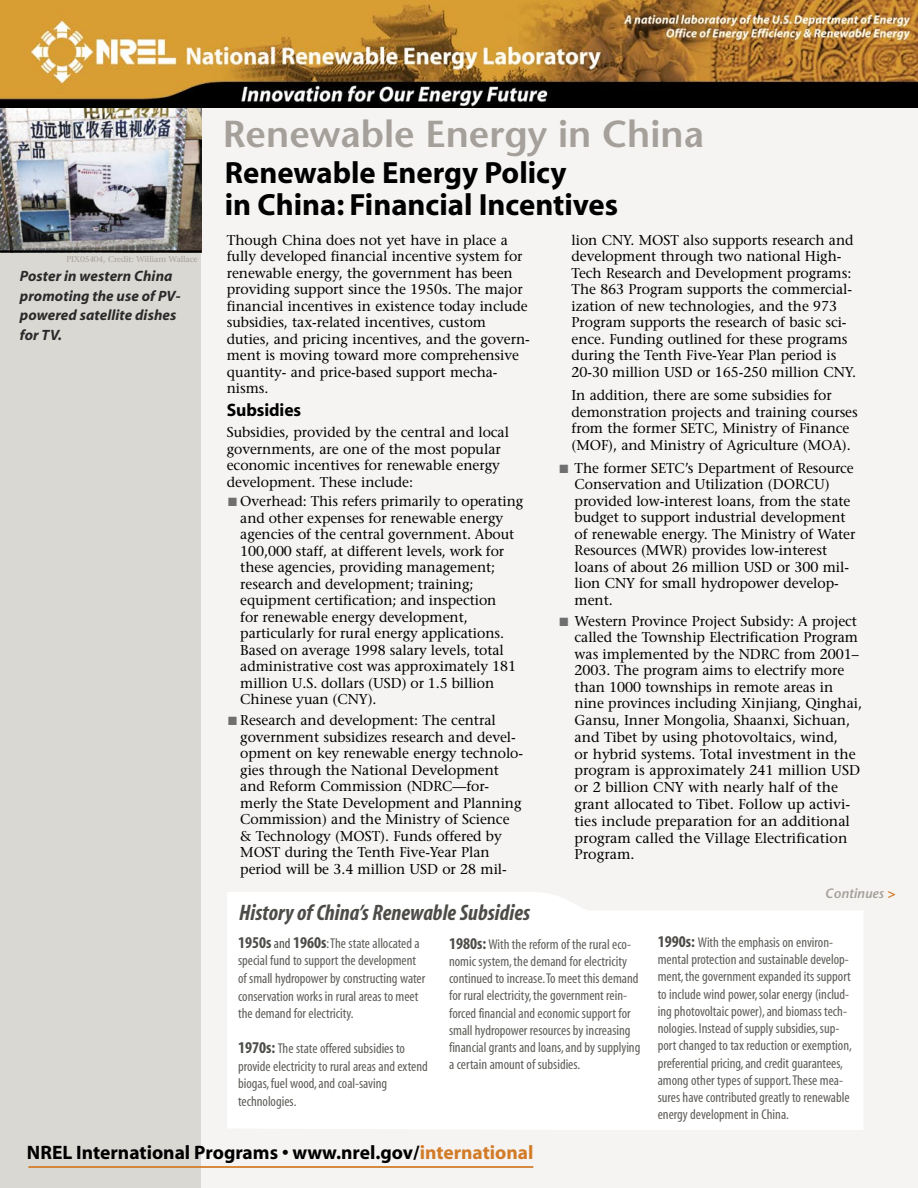
<style>
.page{position:relative;width:918px;height:1188px;background:#fff}
.page>*{position:absolute;margin:0;border:0;box-sizing:border-box;transform-origin:0 0}
.t1{font:600 37.5px "Stone Sans";color:#a5a099}
.t2{font:700 30.75px/32.1px "Myriad";color:#000}
.t3{font:italic 700 condensed 22.5px "Myriad";color:#4d4c48}
.t4{font:700 19.5px "Myriad";color:#000}
.heading_3{font:700 18px "Myriad";letter-spacing:-.005em;color:#000}
.t5{font:italic 700 15px/19.5px "Myriad";letter-spacing:.005em;color:#2a2a2a}
.Body_Text{font:14.25px/16.5px "Stone Serif";letter-spacing:-.005em;color:#000}
.Body_Text-2{font:condensed 14.25px/17.2px "Myriad";color:#605e5a}
.t6{font:italic 600 13.5px "Stone Sans";color:#a5a099}
.t7{font:8.4px "Stone Serif";letter-spacing:-.02em;color:#a5a099}
.s1{color:#6f6f6f}
.s2{font-weight:700;font-size:16.5px;color:#4d4c48}
.s3{color:#4d4c48}
.s4{font-weight:700;font-style:normal;color:#d27b27}
.s5{color:#d27b27}
</style>
<div class="page">
<div style="left:0;top:99px;width:918px;height:1089px;background:#f5f4f3"></div>
<div style="left:0;top:99px;width:201px;height:1089px;background:#dad8d3"></div>
<hr style="left:28px;top:1166px;width:505px;height:2px;background:#d27b27">
<img style="left:0;top:108px;width:201px;height:142px">
<hr style="left:0;top:250px;width:201px;height:2px;background:#000">
<div style="left:228px;top:892px;width:635px;height:238px;background:#fff"></div>
<img style="left:0;top:0;width:918px;height:108px">
<p class="t7" style="left:66px;top:254px;width:133px">PIX05404, Credit: William Wallace</p>
<p class="t5" style="left:20px;top:267px;width:162px">Poster in western China promoting the use of PV&shy;powered satellite dishes for TV.</p>
<p class="t1" style="left:223px;top:111px;width:483px">Renewable Energy in China</p>
<p class="t2" style="left:225px;top:158px;width:395px">Renewable Energy Policy<br>in China: Financial Incentives</p>
<p class="Body_Text" style="left:227px;top:231px;width:304px">Though China does not yet have in place a fully developed financial incentive system for renewable energy, the government has been providing support since the 1950s. The major financial incentives in existence today include subsidies, tax-related incentives, custom duties, and pricing incentives, and the govern&shy;ment is moving toward more comprehensive quantity- and price-based support mecha&shy;nisms.</p>
<p class="heading_3" style="left:227px;top:401px;width:76px">Subsidies</p>
<p class="Body_Text" style="left:227px;top:424px;width:284px">Subsidies, provided by the central and local governments, are one of the most popular economic incentives for renewable energy development. These include:</p>
<p class="Body_Text" style="left:240px;top:493px;width:285px;text-indent:-12px"><span class="s1">■</span> Overhead: This refers primarily to operating and other expenses for renewable energy agencies of the central government. About 100,000 staff, at different levels, work for these agencies, providing management; research and development; training; equipment certification; and inspection<br>for renewable energy development, particularly for rural energy applications.<br>Based on average 1998 salary levels, total administrative cost was approximately 181 million U.S. dollars (USD) or 1.5 billion Chinese yuan (CNY).</p>
<p class="Body_Text" style="left:240px;top:712px;width:284px;text-indent:-12px"><span class="s1">■</span> Research and development: The central government subsidizes research and devel&shy;opment on key renewable energy technolo&shy;gies through the National Development and Reform Commission (NDRC—for&shy;merly the State Development and Planning Commission) and the Ministry of Science &amp; Technology (MOST). Funds offered by MOST during the Tenth Five-Year Plan period will be 3.4 million USD or 28 mil-</p>
<p class="Body_Text" style="left:572px;top:232px;width:286px">lion CNY. MOST also supports research and development through two national High-Tech Research and Development programs:<br>The 863 Program supports the commercial&shy;ization of new technologies, and the 973<br>Program supports the research of basic sci&shy;ence. Funding outlined for these programs during the Tenth Five-Year Plan period is 20-30 million USD or 165-250 million CNY.</p>
<p class="Body_Text" style="left:572px;top:387px;width:288px">In addition, there are some subsidies for demonstration projects and training courses from the former SETC, Ministry of Finance (MOF), and Ministry of Agriculture (MOA).</p>
<p class="Body_Text" style="left:575px;top:460px;width:282px;text-indent:-15px"><span class="s1">■</span> The former SETC’s Department of Resource Conservation and Utilization (DORCU) provided low-interest loans, from the state budget to support industrial development of renewable energy. The Ministry of Water Resources (MWR) provides low-interest loans of about 26 million USD or 300 mil&shy;lion CNY for small hydropower develop&shy;ment.</p>
<p class="Body_Text" style="left:575px;top:612px;width:289px;text-indent:-15px"><span class="s1">■</span> Western Province Project Subsidy: A project called the Township Electrification Program was implemented by the NDRC from 2001– 2003. The program aims to electrify more than 1000 townships in remote areas in nine provinces including Xinjiang, Qinghai, Gansu, Inner Mongolia, Shaanxi, Sichuan, and Tibet by using photovoltaics, wind,<br>or hybrid systems. Total investment in the program is approximately 241 million USD or 2 billion CNY with nearly half of the grant allocated to Tibet. Follow up activi&shy;ties include preparation for an additional program called the Village Electrification Program.</p>
<p class="t3" style="left:239px;top:901px;width:293px">History of China’s Renewable Subsidies</p>
<p class="Body_Text-2" style="left:238px;top:935px;width:189px"><span class="s2">1950s</span> <span class="s3">and</span> <span class="s2">1960s</span><span class="s3">:</span> The state allocated a special fund to support the development of small hydropower by constructing water conservation works in rural areas to meet the demand for electricity.</p>
<p class="Body_Text-2" style="left:238px;top:1040px;width:191px"><span class="s2">1970s:</span> The state offered subsidies to provide electricity to rural areas and extend biogas, fuel wood, and coal-saving technologies.</p>
<p class="Body_Text-2" style="left:449px;top:936px;width:193px"><span class="s2">1980s:</span>With the reform of the rural eco&shy;nomic system, the demand for electricity continued to increase. To meet this demand for rural electricity, the government rein&shy;forced financial and economic support for small hydropower resources by increasing financial grants and loans, and by supplying a certain amount of subsidies.</p>
<p class="t6" style="left:825px;top:885px;width:73px">Continues <span class="s4">&gt;</span></p>
<p class="Body_Text-2" style="left:658px;top:934px;width:196px"><span class="s2">1990s:</span> With the emphasis on environ&shy;mental protection and sustainable develop&shy;ment, the government expanded its support to include wind power, solar energy (includ&shy;ing photovoltaic power), and biomass tech&shy;nologies. Instead of supply subsidies, sup&shy;port changed to tax reduction or exemption, preferential pricing, and credit guarantees, among other types of support. These mea&shy;sures have contributed greatly to renewable energy development in China.</p>
<p class="t4" style="left:27px;top:1143px;width:508px">NREL International Programs • www.nrel.gov/<span class="s5">international</span></p>
</div>
